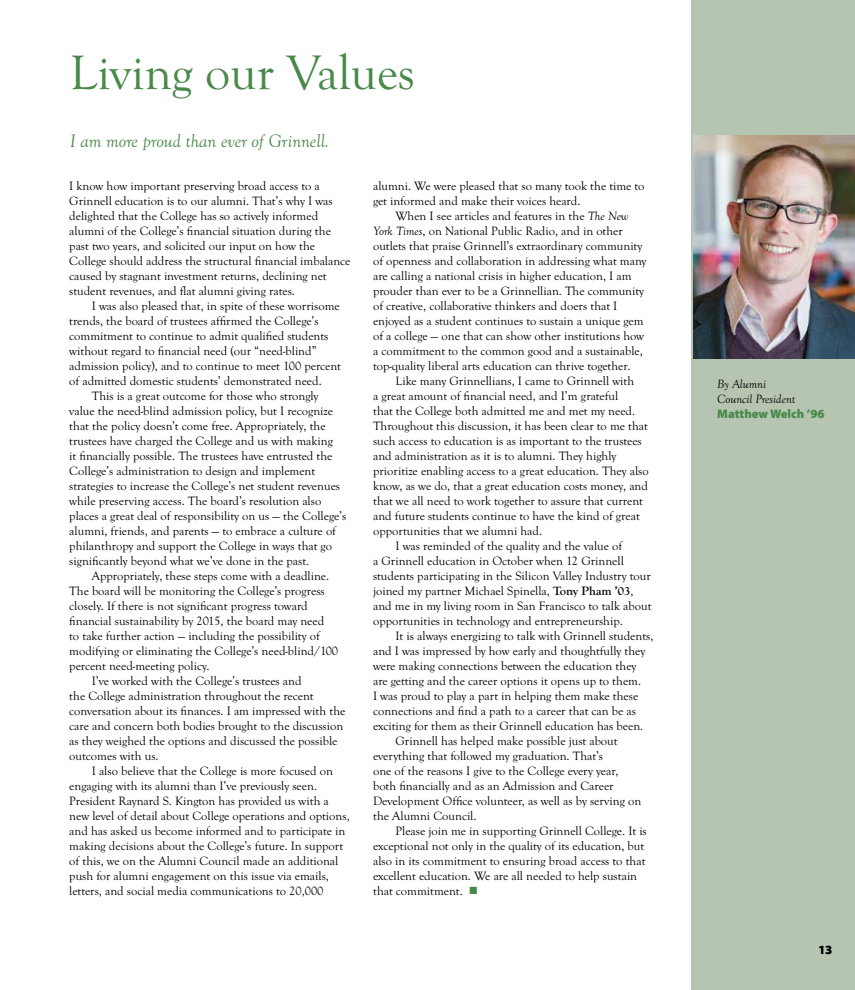
<style>
.page{position:relative;width:855px;height:990px;background:#fff}
.page>*{position:absolute;margin:0;border:0;box-sizing:border-box;transform-origin:0 0}
.t1{font:50px "Goudy Old Sty T";color:#498949}
.t2{font:italic 18.75px "Goudy Old Sty T";color:#498949}
.t3{font:12.5px/15px "Goudy Old Sty T";color:#000}
.t4{font:italic 12.5px/15px "Goudy Old Sty T";color:#000}
.t5{font:900 12.5px "Myriad Pro";color:#498949}
.t6{font:700 12.5px "Myriad Pro";color:#000}
.s1{font-style:italic}
.s2{font-weight:700}
.s3{color:#498949}
</style>
<div class="page">
<div style="left:692px;top:0;width:163px;height:990px;background:#b5c5b2"></div>
<img style="left:693px;top:135px;width:162px;height:223px">
<h1 class="t1" style="left:70px;top:46px;width:347px">Living our Values</h1>
<h2 class="t2" style="left:70px;top:131px;width:261px">I am more proud than ever of Grinnell.</h2>
<p class="t3" style="left:69px;top:178px;width:283px">I know how important preserving broad access to a Grinnell education is to our alumni. That’s why I was delighted that the College has so actively informed alumni of the College’s fnancial situation during the past two years, and solicited our input on how the College should address the structural fnancial imbalance caused by stagnant investment returns, declining net student revenues, and fat alumni giving rates.</p>
<p class="t3" style="left:69px;top:298px;width:273px;text-indent:22px">I was also pleased that, in spite of these worrisome trends, the board of trustees affrmed the College’s commitment to continue to admit qualifed students without regard to fnancial need (our “need-blind” admission policy), and to continue to meet 100 percent of admitted domestic students’ demonstrated need.</p>
<p class="t3" style="left:69px;top:388px;width:278px;text-indent:22px">This is a great outcome for those who strongly value the need-blind admission policy, but I recognize that the policy doesn’t come free. Appropriately, the trustees have charged the College and us with making<br>it fnancially possible. The trustees have entrusted the College’s administration to design and implement strategies to increase the College’s net student revenues while preserving access. The board’s resolution also places a great deal of responsibility on us — the College’s alumni, friends, and parents — to embrace a culture of philanthropy and support the College in ways that go signifcantly beyond what we’ve done in the past.</p>
<p class="t3" style="left:69px;top:568px;width:270px;text-indent:22px">Appropriately, these steps come with a deadline.<br>The board will be monitoring the College’s progress closely. If there is not signifcant progress toward fnancial sustainability by 2015, the board may need<br>to take further action — including the possibility of modifying or eliminating the College’s need-blind/100 percent need-meeting policy.</p>
<p class="t3" style="left:69px;top:673px;width:278px;text-indent:22px">I’ve worked with the College’s trustees and<br>the College administration throughout the recent conversation about its fnances. I am impressed with the care and concern both bodies brought to the discussion as they weighed the options and discussed the possible outcomes with us.</p>
<p class="t3" style="left:69px;top:763px;width:282px;text-indent:22px">I also believe that the College is more focused on engaging with its alumni than I’ve previously seen.<br>President Raynard S. Kington has provided us with a new level of detail about College operations and options, and has asked us become informed and to participate in making decisions about the College’s future. In support of this, we on the Alumni Council made an additional push for alumni engagement on this issue via emails, letters, and social media communications to 20,000</p>
<p class="t3" style="left:373px;top:178px;width:273px">alumni. We were pleased that so many took the time to get informed and make their voices heard.</p>
<p class="t3" style="left:373px;top:208px;width:275px;text-indent:22px">When I see articles and features in the <span class="s1">The New York Times</span>, on National Public Radio, and in other outlets that praise Grinnell’s extraordinary community of openness and collaboration in addressing what many are calling a national crisis in higher education, I am prouder than ever to be a Grinnellian. The community of creative, collaborative thinkers and doers that I enjoyed as a student continues to sustain a unique gem of a college — one that can show other institutions how a commitment to the common good and a sustainable, top-quality liberal arts education can thrive together.</p>
<p class="t3" style="left:373px;top:373px;width:277px;text-indent:22px">Like many Grinnellians, I came to Grinnell with<br>a great amount of fnancial need, and I’m grateful<br>that the College both admitted me and met my need.<br>Throughout this discussion, it has been clear to me that such access to education is as important to the trustees and administration as it is to alumni. They highly prioritize enabling access to a great education. They also know, as we do, that a great education costs money, and that we all need to work together to assure that current and future students continue to have the kind of great opportunities that we alumni had.</p>
<p class="t3" style="left:373px;top:538px;width:280px;text-indent:22px">I was reminded of the quality and the value of<br>a Grinnell education in October when 12 Grinnell students participating in the Silicon Valley Industry tour joined my partner Michael Spinella, <span class="s2">Tony Pham ’03</span>, and me in my living room in San Francisco to talk about opportunities in technology and entrepreneurship.</p>
<p class="t3" style="left:373px;top:628px;width:282px;text-indent:22px">It is always energizing to talk with Grinnell students, and I was impressed by how early and thoughtfully they were making connections between the education they are getting and the career options it opens up to them.<br>I was proud to play a part in helping them make these connections and fnd a path to a career that can be as exciting for them as their Grinnell education has been.</p>
<p class="t3" style="left:373px;top:733px;width:270px;text-indent:22px">Grinnell has helped make possible just about everything that followed my graduation. That’s<br>one of the reasons I give to the College every year, both fnancially and as an Admission and Career Development Offce volunteer, as well as by serving on the Alumni Council.</p>
<p class="t3" style="left:373px;top:823px;width:275px;text-indent:22px">Please join me in supporting Grinnell College. It is exceptional not only in the quality of its education, but also in its commitment to ensuring broad access to that excellent education. We are all needed to help sustain that commitment. <span class="s3">■</span></p>
<p class="t4" style="left:717px;top:376px;width:80px">By Alumni<br>Council President</p>
<p class="t5" style="left:717px;top:407px;width:109px">Matthew Welch ’96</p>
<p class="t6" style="left:818px;top:942px;width:15px">13</p>
</div>
